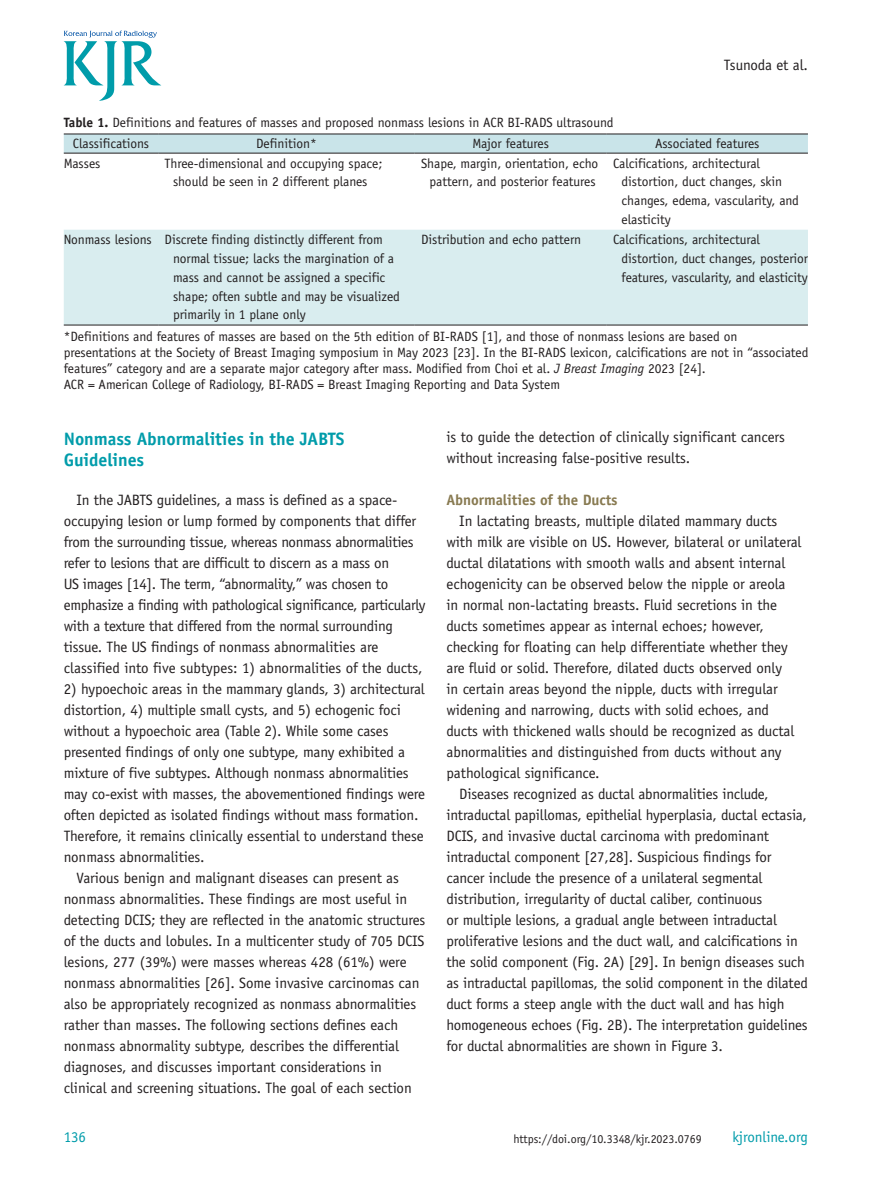
<style>
.page{position:relative;width:893px;height:1191px;background:#fff}
.page>*{position:absolute;margin:0;border:0;box-sizing:border-box;transform-origin:0 0}
.큰제목{font:700 18px/21px "Officina Sans Std";letter-spacing:-.005em;color:#009caa}
.본문{font:15px/21px "Officina Sans Std";letter-spacing:-.01em;color:#231f20}
._1_제목{font:700 15px "Officina Sans Std";letter-spacing:-.005em;color:#887a51}
.t1{font:15px "Officina Sans Std";letter-spacing:-.005em;color:#009caa}
.표본문{font:13.5px/18.8px "Officina Sans Std";letter-spacing:-.005em;color:#231f20}
.표설명{font:13.5px/16.2px "Officina Sans Std";letter-spacing:-.005em;color:#231f20}
.표제목{font:13.5px "Officina Sans Std";letter-spacing:-.005em;color:#231f20}
.t2{font:12px "Officina Sans Std";letter-spacing:-.005em;color:#231f20}
.s1{font-weight:700}
.s2{font-style:italic}
</style>
<div class="page">
<svg style="left:64px;top:31px;width:97px;height:70px"></svg>
<div style="left:64px;top:135px;width:744px;height:18px;background:#c9e4e9"></div>
<div style="left:64px;top:230px;width:744px;height:95px;background:#d9edef"></div>
<hr style="left:64px;top:325px;width:94px;height:1px;background:#231f20">
<hr style="left:158px;top:325px;width:257px;height:1px;background:#231f20">
<hr style="left:415px;top:325px;width:192px;height:1px;background:#231f20">
<hr style="left:607px;top:325px;width:201px;height:1px;background:#231f20">
<hr style="left:64px;top:134px;width:94px;height:1px;background:#231f20">
<hr style="left:158px;top:134px;width:257px;height:1px;background:#231f20">
<hr style="left:415px;top:134px;width:192px;height:1px;background:#231f20">
<hr style="left:607px;top:134px;width:201px;height:1px;background:#231f20">
<hr style="left:64px;top:153px;width:94px;height:1px;background:#231f20">
<hr style="left:158px;top:153px;width:257px;height:1px;background:#231f20">
<hr style="left:415px;top:153px;width:192px;height:1px;background:#231f20">
<hr style="left:607px;top:153px;width:201px;height:1px;background:#231f20">
<p class="본문" style="left:724px;top:54px;width:86px">Tsunoda et al.</p>
<p class="표제목" style="left:64px;top:115px;width:551px"><span class="s1">Table 1.</span> Definitions and features of masses and proposed nonmass lesions in ACR BI-RADS ultrasound</p>
<p class="표본문" style="left:73px;top:134px;width:78px">Classifications</p>
<p class="표본문" style="left:256px;top:134px;width:62px">Definition*</p>
<p class="표본문" style="left:472px;top:134px;width:78px">Major features</p>
<p class="표본문" style="left:655px;top:134px;width:106px">Associated features</p>
<p class="표본문" style="left:64px;top:154px;width:38px">Masses</p>
<p class="표본문" style="left:165px;top:154px;width:219px;text-align:center">Three-dimensional and occupying space; should be seen in 2 different planes</p>
<p class="표본문" style="left:421px;top:154px;width:179px;text-align:center">Shape, margin, orientation, echo pattern, and posterior features</p>
<p class="표본문" style="left:622px;top:154px;width:179px;text-indent:-9px">Calcifications, architectural distortion, duct changes, skin changes, edema, vascularity, and elasticity</p>
<p class="표본문" style="left:64px;top:230px;width:89px">Nonmass lesions</p>
<p class="표본문" style="left:173px;top:230px;width:228px;text-indent:-9px">Discrete finding distinctly different from normal tissue; lacks the margination of a mass and cannot be assigned a specific shape; often subtle and may be visualized primarily in 1 plane only</p>
<p class="표본문" style="left:421px;top:230px;width:162px">Distribution and echo pattern</p>
<p class="표본문" style="left:622px;top:230px;width:188px;text-indent:-9px">Calcifications, architectural distortion, duct changes, posterior features, vascularity, and elasticity</p>
<p class="표설명" style="left:64px;top:328px;width:746px">*Definitions and features of masses are based on the 5th edition of BI-RADS [1], and those of nonmass lesions are based on presentations at the Society of Breast Imaging symposium in May 2023 [23]. In the BI-RADS lexicon, calcifications are not in “associated features” category and are a separate major category after mass. Modified from Choi et al. <span class="s2">J Breast Imaging</span> 2023 [24].</p>
<p class="표설명" style="left:64px;top:376px;width:498px">ACR = American College of Radiology, BI-RADS = Breast Imaging Reporting and Data System</p>
<p class="큰제목" style="left:64px;top:428px;width:282px">Nonmass Abnormalities in the JABTS<br>Guidelines</p>
<p class="본문" style="left:64px;top:489px;width:363px;text-indent:13px">In the JABTS guidelines, a mass is defined as a space&shy;occupying lesion or lump formed by components that differ from the surrounding tissue, whereas nonmass abnormalities refer to lesions that are difficult to discern as a mass on<br>US images [14]. The term, “abnormality,” was chosen to emphasize a finding with pathological significance, particularly with a texture that differed from the normal surrounding tissue. The US findings of nonmass abnormalities are classified into five subtypes: 1) abnormalities of the ducts,</p>
<p class="본문" style="left:64px;top:678px;width:363px">2) hypoechoic areas in the mammary glands, 3) architectural distortion, 4) multiple small cysts, and 5) echogenic foci without a hypoechoic area (Table 2). While some cases presented findings of only one subtype, many exhibited a mixture of five subtypes. Although nonmass abnormalities may co-exist with masses, the abovementioned findings were often depicted as isolated findings without mass formation.<br>Therefore, it remains clinically essential to understand these nonmass abnormalities.</p>
<p class="본문" style="left:64px;top:867px;width:363px;text-indent:13px">Various benign and malignant diseases can present as nonmass abnormalities. These findings are most useful in detecting DCIS; they are reflected in the anatomic structures of the ducts and lobules. In a multicenter study of 705 DCIS lesions, 277 (39%) were masses whereas 428 (61%) were nonmass abnormalities [26]. Some invasive carcinomas can also be appropriately recognized as nonmass abnormalities rather than masses. The following sections defines each nonmass abnormality subtype, describes the differential diagnoses, and discusses important considerations in clinical and screening situations. The goal of each section</p>
<p class="t1" style="left:64px;top:1128px;width:24px">136</p>
<p class="본문" style="left:446px;top:426px;width:340px">is to guide the detection of clinically significant cancers without increasing false-positive results.</p>
<p class="_1_제목" style="left:446px;top:490px;width:173px">Abnormalities of the Ducts</p>
<p class="본문" style="left:446px;top:510px;width:356px;text-indent:13px">In lactating breasts, multiple dilated mammary ducts with milk are visible on US. However, bilateral or unilateral ductal dilatations with smooth walls and absent internal echogenicity can be observed below the nipple or areola<br>in normal non-lactating breasts. Fluid secretions in the ducts sometimes appear as internal echoes; however, checking for floating can help differentiate whether they are fluid or solid. Therefore, dilated ducts observed only<br>in certain areas beyond the nipple, ducts with irregular widening and narrowing, ducts with solid echoes, and ducts with thickened walls should be recognized as ductal abnormalities and distinguished from ducts without any pathological significance.</p>
<p class="본문" style="left:446px;top:783px;width:363px;text-indent:13px">Diseases recognized as ductal abnormalities include, intraductal papillomas, epithelial hyperplasia, ductal ectasia, DCIS, and invasive ductal carcinoma with predominant intraductal component [27,28]. Suspicious findings for cancer include the presence of a unilateral segmental distribution, irregularity of ductal caliber, continuous<br>or multiple lesions, a gradual angle between intraductal proliferative lesions and the duct wall, and calcifications in the solid component (Fig. 2A) [29]. In benign diseases such as intraductal papillomas, the solid component in the dilated duct forms a steep angle with the duct wall and has high homogeneous echoes (Fig. 2B). The interpretation guidelines for ductal abnormalities are shown in Figure 3.</p>
<p class="t2" style="left:513px;top:1132px;width:190px">https://doi.org/10.3348/kjr.2023.0769</p>
<p class="t1" style="left:732px;top:1128px;width:77px">kjronline.org</p>
</div>
